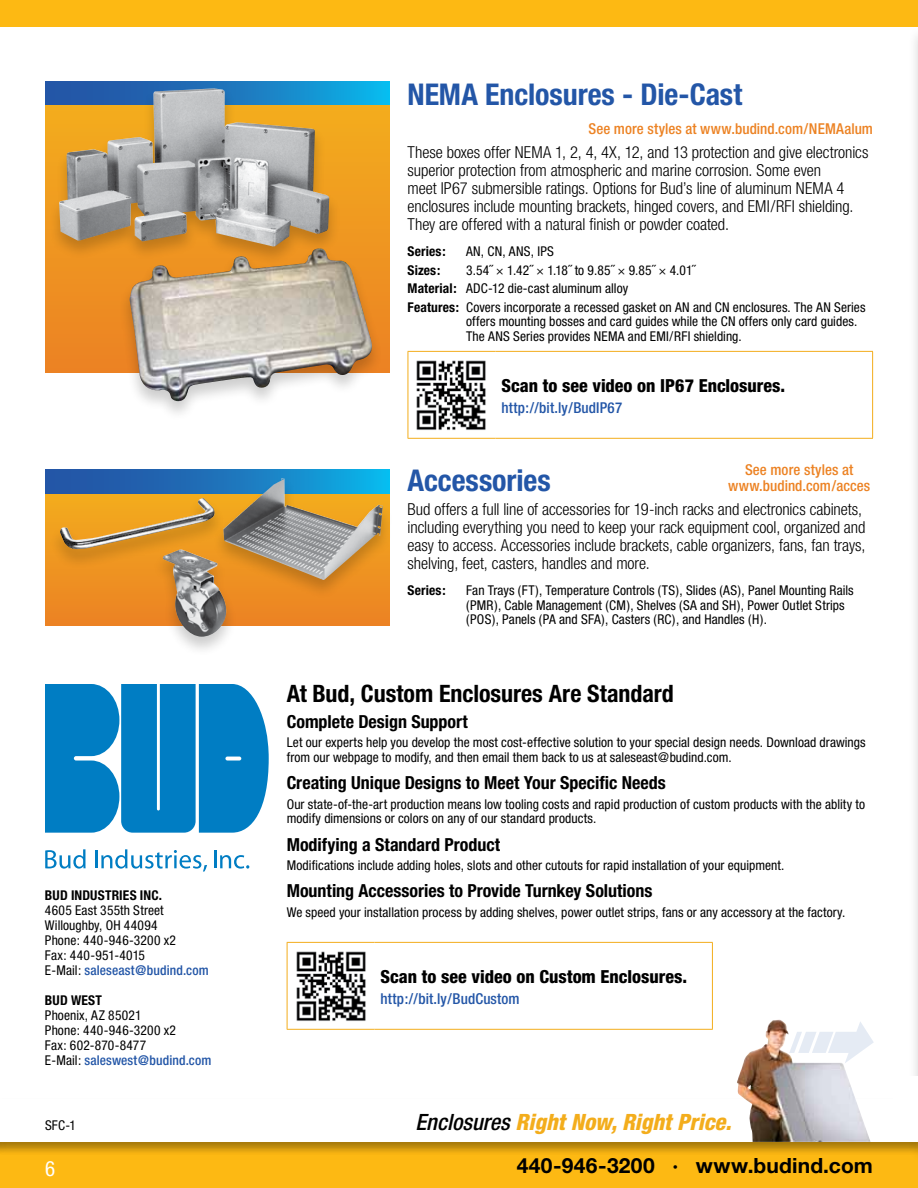
<style>
.page{position:relative;width:918px;height:1188px;background:#fff}
.page>*{position:absolute;margin:0;border:0;box-sizing:border-box;transform-origin:0 0}
.t1{font:700 condensed 30px "Helvetica Neue";letter-spacing:-.005em;color:#2356a7}
.t2{font:700 condensed 24px "Helvetica Neue";letter-spacing:-.005em;color:#000}
.t3{font:italic 800 condensed 22.5px "Helvetica Neue";color:#f3ad1c}
.t4{font:700 21px "Helvetica Neue";letter-spacing:.015em;color:#000}
.t5{font:condensed 21px "Helvetica Neue";color:#fff}
.t6{font:700 condensed 18px "Helvetica Neue";color:#000}
.t7{font:800 condensed 18px "Helvetica Neue";color:#000}
.t8{font:300 condensed 16.5px/18px "Helvetica Neue";letter-spacing:-.005em;color:#000}
.t9{font:500 condensed 15px/16.5px "Helvetica Neue";letter-spacing:.005em;color:#ec8223;text-align:center}
.t10{font:500 condensed 15px "Helvetica Neue";letter-spacing:.01em;color:#2356a7}
.t11{font:condensed 13.5px/15px "Helvetica Neue";letter-spacing:.005em;color:#000}
.t12{font:700 condensed 13.5px "Helvetica Neue";letter-spacing:.01em;color:#000}
.t13{font:condensed 13.5px "Helvetica Neue";letter-spacing:.025em;color:#000}
.s1{font-weight:700}
.s2{font-weight:500;color:#2356a7}
.s3{font-weight:500;color:#000}
</style>
<div class="page">
<div style="left:0;top:1141px;width:918px;height:47px;background:#fdb913"></div>
<div style="left:0;top:0;width:918px;height:27px;background:#fdb913"></div>
<div style="left:0;top:1097px;width:918px;height:59px;background:#000;opacity:.2"></div>
<div style="left:0;top:1099px;width:918px;height:43px;background:#fff"></div>
<img style="left:737px;top:1020px;width:134px;height:122px">
<hr style="left:408px;top:351px;width:87px;height:1px;background:#f3ad1c">
<hr style="left:408px;top:352px;width:1px;height:86px;background:#f3ad1c">
<hr style="left:495px;top:351px;width:378px;height:1px;background:#f3ad1c">
<hr style="left:872px;top:352px;width:1px;height:86px;background:#f3ad1c">
<hr style="left:408px;top:438px;width:87px;height:1px;background:#f3ad1c">
<hr style="left:495px;top:438px;width:378px;height:1px;background:#f3ad1c">
<img style="left:416px;top:360px;width:70px;height:70px">
<div style="left:45px;top:493px;width:345px;height:133px;background:#ed8823"></div>
<div style="left:45px;top:104px;width:345px;height:269px;background:linear-gradient(to bottom,#f3ad1d,#eb8124)"></div>
<svg style="left:45px;top:81px;width:345px;height:23px;background:#158bcc"></svg>
<svg style="left:45px;top:470px;width:345px;height:23px;background:#1e6cb5"></svg>
<svg style="left:45px;top:684px;width:224px;height:149px;background:#218eca"></svg>
<svg style="left:45px;top:849px;width:41px;height:20px"></svg>
<svg style="left:95px;top:849px;width:112px;height:23px"></svg>
<svg style="left:214px;top:850px;width:35px;height:19px"></svg>
<hr style="left:287px;top:942px;width:88px;height:1px;background:#f3ad1c">
<hr style="left:287px;top:943px;width:1px;height:86px;background:#f3ad1c">
<hr style="left:375px;top:942px;width:338px;height:1px;background:#f3ad1c">
<hr style="left:712px;top:943px;width:1px;height:86px;background:#f3ad1c">
<hr style="left:287px;top:1029px;width:88px;height:1px;background:#f3ad1c">
<hr style="left:375px;top:1029px;width:338px;height:1px;background:#f3ad1c">
<img style="left:296px;top:951px;width:70px;height:70px">
<div style="left:907px;top:25px;width:11px;height:1139px;background:#fafafa"></div>
<div style="left:894px;top:1076px;width:24px;height:66px;background:#fff"></div>
<div style="left:119px;top:246px;width:264px;height:175px;background:#000;opacity:.2"></div>
<img style="left:130px;top:248px;width:242px;height:153px">
<div style="left:48px;top:86px;width:293px;height:181px;background:#000;opacity:.2"></div>
<img style="left:59px;top:88px;width:270px;height:159px">
<div style="left:212px;top:477px;width:182px;height:123px;background:#000;opacity:.2"></div>
<img style="left:223px;top:478px;width:160px;height:102px">
<div style="left:49px;top:496px;width:177px;height:73px;background:#000;opacity:.2"></div>
<img style="left:60px;top:498px;width:156px;height:52px">
<div style="left:152px;top:547px;width:85px;height:110px;background:#000;opacity:.2"></div>
<img style="left:163px;top:549px;width:64px;height:88px">
<h1 class="t1" style="left:408px;top:76px;width:336px">NEMA Enclosures - Die-Cast</h1>
<p class="t9" style="left:588px;top:120px;width:286px">See more styles at www.budind.com/NEMAalum</p>
<p class="t8" style="left:408px;top:143px;width:462px">These boxes offer NEMA 1, 2, 4, 4X, 12, and 13 protection and give electronics superior protection from atmospheric and marine corrosion. Some even<br>meet IP67 submersible ratings. Options for Bud’s line of aluminum NEMA 4 enclosures include mounting brackets, hinged covers, and EMI/RFI shielding.<br>They are offered with a natural finish or powder coated.</p>
<p class="t12" style="left:408px;top:243px;width:40px">Series:</p>
<p class="t13" style="left:466px;top:243px;width:89px">AN, CN, ANS, IPS</p>
<p class="t12" style="left:408px;top:262px;width:34px">Sizes:</p>
<p class="t11" style="left:408px;top:260px;width:459px;line-height:18.8px;text-indent:58px">3.54˝ × 1.42˝ × 1.18˝ to 9.85˝ × 9.85˝ × 4.01˝<br><span class="s1">Material:</span> ADC-12 die-cast aluminum alloy<br><span class="s1">Features:</span> Covers incorporate a recessed gasket on AN and CN enclosures. The AN Series</p>
<p class="t11" style="left:466px;top:314px;width:393px;line-height:14.2px">offers mounting bosses and card guides while the CN offers only card guides.<br>The ANS Series provides NEMA and EMI/RFI shielding.</p>
<h3 class="t7" style="left:501px;top:374px;width:285px">Scan to see video on IP67 Enclosures.</h3>
<p class="t10" style="left:501px;top:398px;width:122px">http://bit.ly/BudIP67</p>
<p class="t12" style="left:45px;top:887px;width:118px">BUD INDUSTRIES INC.</p>
<p class="t11" style="left:45px;top:903px;width:165px">4605 East 355th Street<br>Willoughby, OH 44094<br>Phone: 440-946-3200 x2<br>Fax: 440-951-4015<br>E-Mail: <span class="s2">saleseast@budind.com</span></p>
<p class="t12" style="left:45px;top:992px;width:59px">BUD WEST</p>
<p class="t11" style="left:45px;top:1008px;width:168px">Phoenix, AZ 85021<br>Phone: 440-946-3200 x2<br>Fax: 602-870-8477<br>E-Mail: <span class="s2">saleswest@budind.com</span></p>
<p class="t11" style="left:45px;top:1118px;width:33px">SFC-1</p>
<h1 class="t1" style="left:408px;top:462px;width:145px">Accessories</h1>
<p class="t9" style="left:728px;top:461px;width:144px">See more styles at www.budind.com/acces</p>
<p class="t8" style="left:408px;top:500px;width:459px">Bud offers a full line of accessories for 19-inch racks and electronics cabinets, including everything you need to keep your rack equipment cool, organized and easy to access. Accessories include brackets, cable organizers, fans, fan trays, shelving, feet, casters, handles and more.</p>
<p class="t12" style="left:408px;top:582px;width:40px">Series:</p>
<p class="t11" style="left:466px;top:583px;width:389px;line-height:14.2px">Fan Trays (FT), Temperature Controls (TS), Slides (AS), Panel Mounting Rails (PMR), Cable Management (CM), Shelves (SA and SH), Power Outlet Strips (POS), Panels (PA and SFA), Casters (RC), and Handles (H).</p>
<h2 class="t2" style="left:287px;top:679px;width:389px">At Bud, Custom Enclosures Are Standard</h2>
<h3 class="t6" style="left:287px;top:710px;width:183px">Complete Design Support</h3>
<p class="t11" style="left:287px;top:735px;width:580px">Let our experts help you develop the most cost-effective solution to your special design needs. Download drawings from our webpage to modify, and then email them back to us at saleseast@budind.com.</p>
<h3 class="t6" style="left:287px;top:772px;width:381px">Creating Unique Designs to Meet Your Specific Needs</h3>
<p class="t11" style="left:287px;top:796px;width:580px">Our state-of-the-art production means low tooling costs and rapid production of custom products with the ablity to modify dimensions or colors on any of our standard products.</p>
<h3 class="t6" style="left:287px;top:833px;width:215px">Modifying a Standard Product</h3>
<p class="t11" style="left:287px;top:858px;width:499px">Modifications include adding holes, slots and other cutouts for rapid installation of your equipment.</p>
<h3 class="t6" style="left:287px;top:880px;width:367px">Mounting Accessories to Provide Turnkey Solutions</h3>
<p class="t11" style="left:287px;top:904px;width:560px">We speed your installation process by adding shelves, power outlet strips, fans or any accessory at the factory.</p>
<h3 class="t7" style="left:381px;top:965px;width:308px">Scan to see video on Custom Enclosures.</h3>
<p class="t10" style="left:381px;top:989px;width:141px">http://bit.ly/BudCustom</p>
<h3 class="t3" style="left:415px;top:1108px;width:317px"><span class="s3">Enclosures</span> Right Now, Right Price.</h3>
<h3 class="t5" style="left:45px;top:1156px;width:12px">6</h3>
<h3 class="t4" style="left:517px;top:1152px;width:358px">440-946-3200 · www.budind.com</h3>
</div>
